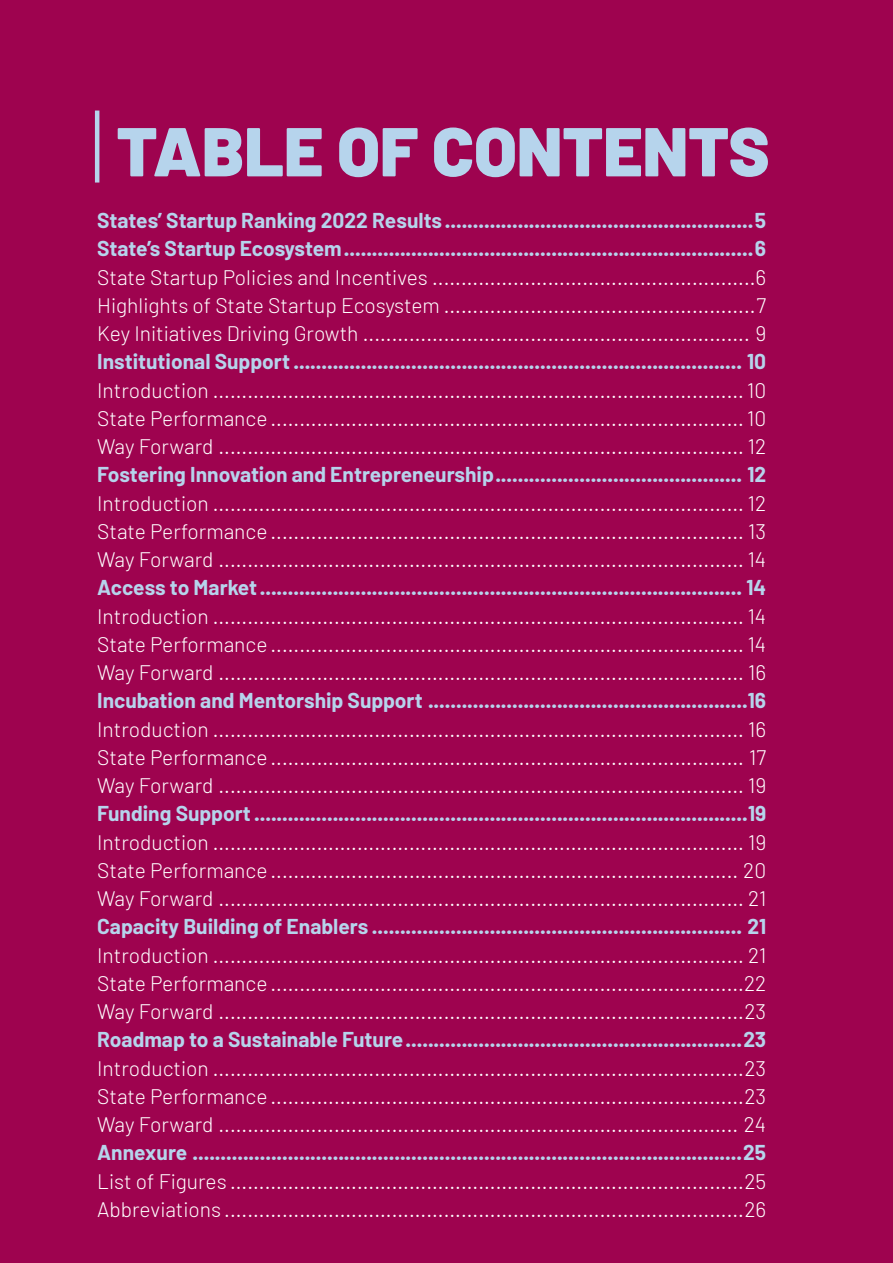
<style>
.page{position:relative;width:893px;height:1263px;background:#9e034f}
.page>*{position:absolute;margin:0;border:0;box-sizing:border-box;transform-origin:0 0}
.CHap-Heading{font:900 69px "Barlow";color:#b6d4ec}
.Content_Text{font:300 21px "Barlow";color:#fff}
.Content_Text-2{font:700 21px "Barlow";color:#b6d4ec}
</style>
<div class="page">
<hr style="left:95px;top:111px;width:4px;height:72px;background:#b6d4ec">
<p class="CHap-Heading" style="left:116px;top:109px;width:655px">TABLE OF CONTENTS</p>
<p class="Content_Text-2" style="left:97px;top:207px;width:671px">States’ Startup Ranking 2022 Results .......................................................5</p>
<p class="Content_Text-2" style="left:97px;top:236px;width:671px">State’s Startup Ecosystem.........................................................................6</p>
<p class="Content_Text" style="left:97px;top:264px;width:671px">State Startup Policies and Incentives ........................................................6</p>
<p class="Content_Text" style="left:97px;top:292px;width:671px">Highlights of State Startup Ecosystem ......................................................7</p>
<p class="Content_Text" style="left:97px;top:320px;width:671px">Key Initiatives Driving Growth ................................................................... 9</p>
<p class="Content_Text-2" style="left:97px;top:349px;width:671px">Institutional Support ................................................................................ 10</p>
<p class="Content_Text" style="left:97px;top:377px;width:671px">Introduction ............................................................................................10</p>
<p class="Content_Text" style="left:97px;top:405px;width:671px">State Performance ..................................................................................10</p>
<p class="Content_Text" style="left:97px;top:433px;width:671px">Way Forward ........................................................................................... 12</p>
<p class="Content_Text-2" style="left:97px;top:462px;width:671px">Fostering Innovation and Entrepreneurship............................................ 12</p>
<p class="Content_Text" style="left:97px;top:490px;width:671px">Introduction ............................................................................................ 12</p>
<p class="Content_Text" style="left:97px;top:518px;width:671px">State Performance .................................................................................. 13</p>
<p class="Content_Text" style="left:97px;top:546px;width:671px">Way Forward ........................................................................................... 14</p>
<p class="Content_Text-2" style="left:97px;top:575px;width:671px">Access to Market...................................................................................... 14</p>
<p class="Content_Text" style="left:97px;top:603px;width:671px">Introduction ............................................................................................ 14</p>
<p class="Content_Text" style="left:97px;top:631px;width:671px">State Performance .................................................................................. 14</p>
<p class="Content_Text" style="left:97px;top:659px;width:671px">Way Forward ........................................................................................... 16</p>
<p class="Content_Text-2" style="left:97px;top:688px;width:671px">Incubation and Mentorship Support .........................................................16</p>
<p class="Content_Text" style="left:97px;top:716px;width:671px">Introduction ............................................................................................ 16</p>
<p class="Content_Text" style="left:97px;top:744px;width:671px">State Performance .................................................................................. 17</p>
<p class="Content_Text" style="left:97px;top:772px;width:671px">Way Forward ........................................................................................... 19</p>
<p class="Content_Text-2" style="left:97px;top:801px;width:671px">Funding Support ........................................................................................19</p>
<p class="Content_Text" style="left:97px;top:829px;width:671px">Introduction ............................................................................................ 19</p>
<p class="Content_Text" style="left:97px;top:857px;width:671px">State Performance ................................................................................. 20</p>
<p class="Content_Text" style="left:97px;top:885px;width:671px">Way Forward ........................................................................................... 21</p>
<p class="Content_Text-2" style="left:97px;top:914px;width:671px">Capacity Building of Enablers .................................................................. 21</p>
<p class="Content_Text" style="left:97px;top:942px;width:671px">Introduction ............................................................................................ 21</p>
<p class="Content_Text" style="left:97px;top:970px;width:671px">State Performance ..................................................................................22</p>
<p class="Content_Text" style="left:97px;top:998px;width:671px">Way Forward ...........................................................................................23</p>
<p class="Content_Text-2" style="left:97px;top:1027px;width:671px">Roadmap to a Sustainable Future............................................................23</p>
<p class="Content_Text" style="left:97px;top:1055px;width:671px">Introduction ............................................................................................23</p>
<p class="Content_Text" style="left:97px;top:1083px;width:671px">State Performance ..................................................................................23</p>
<p class="Content_Text" style="left:97px;top:1111px;width:671px">Way Forward .......................................................................................... 24</p>
<p class="Content_Text-2" style="left:97px;top:1140px;width:671px">Annexure ..................................................................................................25</p>
<p class="Content_Text" style="left:97px;top:1168px;width:671px">List of Figures .........................................................................................25</p>
<p class="Content_Text" style="left:97px;top:1196px;width:671px">Abbreviations ..........................................................................................26</p>
</div>
